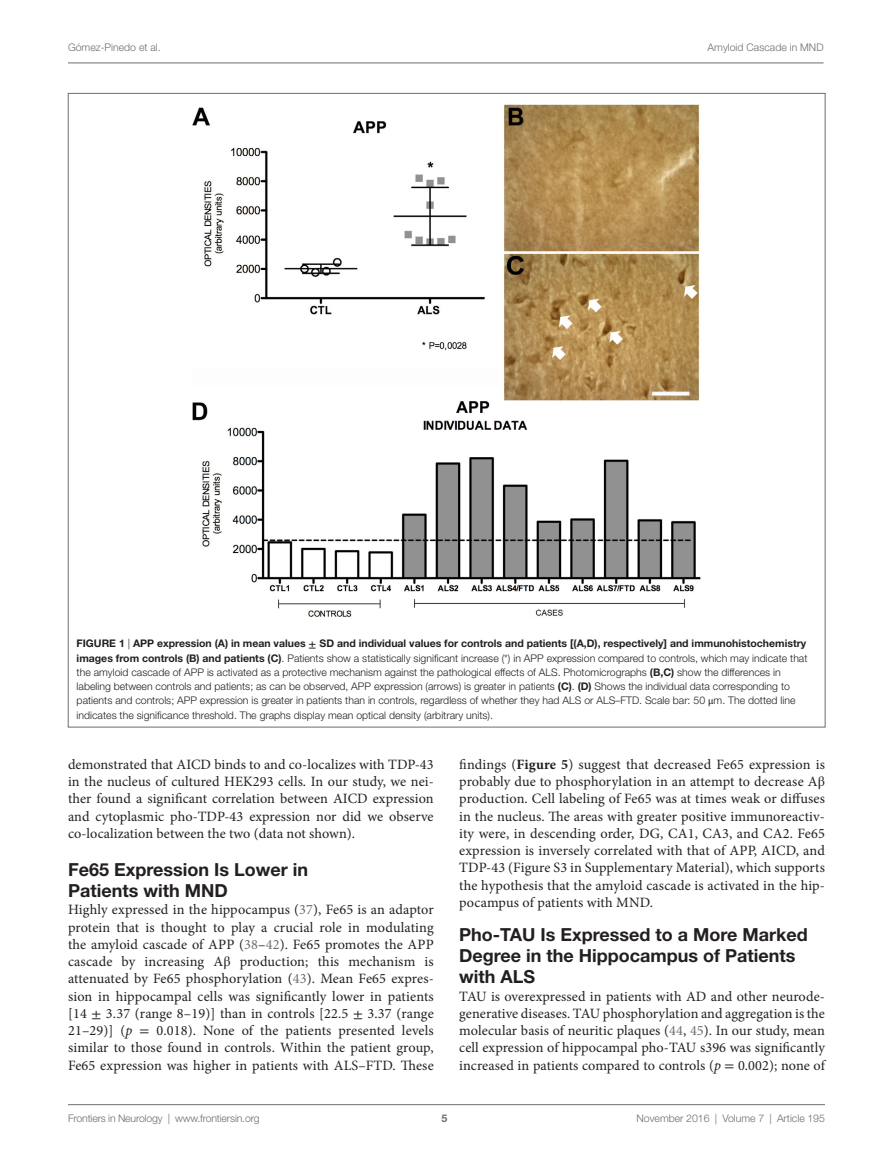
<style>
.page{position:relative;width:893px;height:1170px;background:#fff}
.page>*{position:absolute;margin:0;border:0;box-sizing:border-box;transform-origin:0 0}
.t1{font:700 18px/21px "Helvetica Neue LT Std";color:#231f20}
.t2{font:14.25px/17.2px "Minion Pro";letter-spacing:.005em;color:#231f20;text-align:justify}
.t3{font:300 10.5px/14.2px "Helvetica Neue LT Std";color:#231f20}
.t4{font:300 10.5px "Helvetica Neue LT Std";color:#6c6d70}
.t5{font:700 10.5px "Helvetica Neue LT Std";color:#6c6d70}
.s1{font-weight:700}
.s2{font-family:"STIX General";font-weight:700}
.s3{font-family:"STIX General";font-weight:400}
.s4{color:#6c6d70}
.s5{font-family:"STIX General"}
.s6{font-style:italic}
</style>
<div class="page">
<img style="left:192px;top:105px;width:509px;height:512px">
<hr style="left:68px;top:1104px;width:757px;height:1px;background:#6c6d70">
<hr style="left:68px;top:63px;width:755px;height:1px;background:#6c6d70">
<p class="t4" style="left:68px;top:41px;width:94px">Gómez-Pinedo et al.</p>
<p class="t4" style="left:708px;top:41px;width:117px">Amyloid Cascade in MND</p>
<p class="t3" style="left:77px;top:636px;width:732px"><span class="s1">FIG URE 1</span> | <span class="s1">APP expression (A) in mean values</span> <span class="s2">±</span> <span class="s1">SD and individual values for controls and patients [(A,D), respectively] and immunohistochemistry images from controls (B) and patients (C)</span>. Patients show a statistically significant increase (*) in APP expression compared to controls, which may indicate that the amyloid cascade of APP is activated as a protective mechanism against the pathological effects of ALS. Photomicrographs <span class="s1">(B,C)</span> show the differences in labeling between controls and patients; as can be observed, APP expression (arrows) is greater in patients <span class="s1">(C)</span>. <span class="s1">(D)</span> Shows the individual data corresponding to patients and controls; APP expression is greater in patients than in controls, regardless of whether they had ALS or ALS–FTD. Scale bar: 50 <span class="s3">μ</span>m. The dotted line indicates the significance threshold. The graphs display mean optical density (arbitrary units).</p>
<p class="t2" style="left:68px;top:755px;width:367px">demonstrated that AICD binds to and co-localizes with TDP-43 in the nucleus of cultured HEK293 cells. In our study, we nei&shy;ther found a significant correlation between AICD expression and cytoplasmic pho-TDP-43 expression nor did we observe co-localization between the two (data not shown).</p>
<p class="t1" style="left:68px;top:858px;width:241px">Fe65 Expression Is Lower in<br>Patients with MND</p>
<p class="t2" style="left:68px;top:901px;width:367px">Highly expressed in the hippocampus (<span class="s4">37</span>), Fe65 is an adaptor protein that is thought to play a crucial role in modulating the amyloid cascade of APP (<span class="s4">38</span>–<span class="s4">42</span>). Fe65 promotes the APP cascade by increasing A<span class="s5">β</span> production; this mechanism is attenuated by Fe65 phosphorylation (<span class="s4">43</span>). Mean Fe65 expres&shy;sion in hippocampal cells was significantly lower in patients [14 <span class="s5">±</span> 3.37 (range 8–19)] than in controls [22.5 <span class="s5">±</span> 3.37 (range 21–29)] (<span class="s6">p</span> <span class="s5">=</span> 0.018). None of the patients presented levels similar to those found in controls. Within the patient group, Fe65 expression was higher in patients with ALS–FTD. These</p>
<p class="t2" style="left:459px;top:755px;width:367px">findings (<span class="s1">Figure 5</span>) suggest that decreased Fe65 expression is probably due to phosphorylation in an attempt to decrease A<span class="s5">β </span>production. Cell labeling of Fe65 was at times weak or diffuses in the nucleus. The areas with greater positive immunoreactiv&shy;ity were, in descending order, DG, CA1, CA3, and CA2. Fe65 expression is inversely correlated with that of APP, AICD, and TDP-43 (Figure S3 in Supplementary Material), which supports the hypothesis that the amyloid cascade is activated in the hip&shy;pocampus of patients with MND.</p>
<p class="t1" style="left:459px;top:924px;width:350px">Pho-TAU Is Expressed to a More Marked<br>Degree in the Hippocampus of Patients with ALS</p>
<p class="t2" style="left:459px;top:987px;width:367px">TAU is overexpressed in patients with AD and other neurode&shy;generative diseases. TAU phosphorylation and aggregation is the molecular basis of neuritic plaques (<span class="s4">44</span>, <span class="s4">45</span>). In our study, mean cell expression of hippocampal pho-TAU s396 was significantly increased in patients compared to controls (<span class="s6">p</span> <span class="s5">=</span> 0.002); none of</p>
<p class="t4" style="left:68px;top:1111px;width:193px">Frontiers in Neurology | www.frontiersin.org</p>
<p class="t4" style="left:636px;top:1111px;width:190px">November 2016 | Volume 7 | Article 195</p>
<p class="t5" style="left:441px;top:1111px;width:7px">5</p>
</div>
